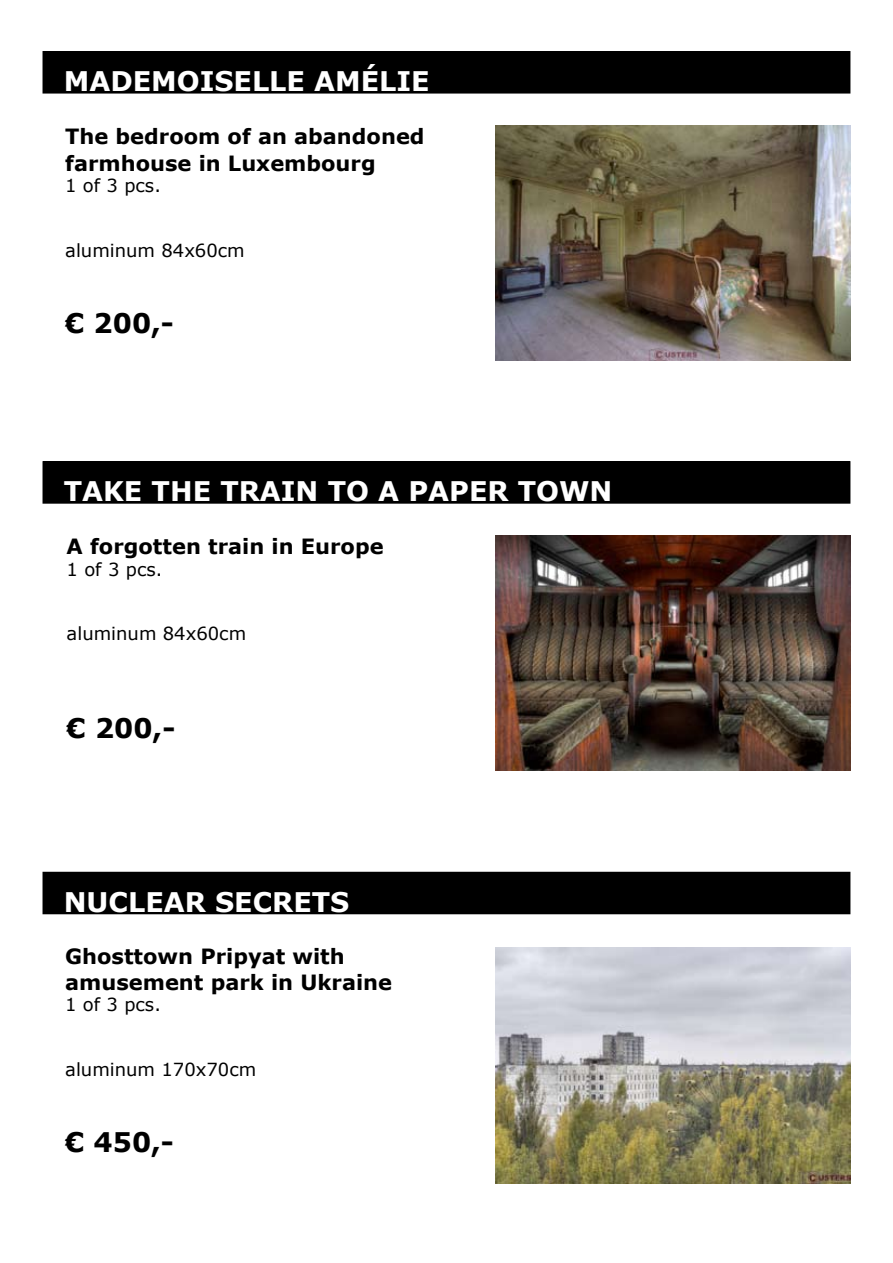
<style>
.page{position:relative;width:893px;height:1263px;background:#fff}
.page>*{position:absolute;margin:0;border:0;box-sizing:border-box;transform-origin:0 0}
.t1{font:700 27px "Verdana";color:#fff}
.t2{font:700 27px "Verdana";color:#000}
.t3{font:700 21px/27px "Verdana";color:#000}
.t4{font:18px "Verdana";color:#000}
</style>
<div class="page">
<div style="left:43px;top:52px;width:807px;height:41px;background:#000"></div>
<div style="left:43px;top:51px;width:807px;height:43px;border:2px solid #000"></div>
<img style="left:496px;top:125px;width:354px;height:236px">
<div style="left:43px;top:462px;width:807px;height:41px;background:#000"></div>
<div style="left:43px;top:461px;width:807px;height:43px;border:2px solid #000"></div>
<img style="left:496px;top:535px;width:354px;height:236px">
<div style="left:43px;top:872px;width:807px;height:41px;background:#000"></div>
<div style="left:43px;top:872px;width:807px;height:42px;border:2px solid #000"></div>
<img style="left:496px;top:947px;width:354px;height:236px">
<p class="t1" style="left:64px;top:62px;width:367px">MADEMOISELLE AMÉLIE</p>
<p class="t3" style="left:65px;top:122px;width:361px">The bedroom of an abandoned farmhouse in Luxembourg</p>
<p class="t4" style="left:65px;top:173px;width:97px">1 of 3 pcs.</p>
<p class="t4" style="left:65px;top:238px;width:181px">aluminum 84x60cm</p>
<p class="t2" style="left:65px;top:304px;width:110px">€ 200,-</p>
<p class="t1" style="left:64px;top:472px;width:550px">TAKE THE TRAIN TO A PAPER TOWN</p>
<p class="t3" style="left:67px;top:532px;width:318px">A forgotten train in Europe</p>
<p class="t4" style="left:67px;top:557px;width:97px">1 of 3 pcs.</p>
<p class="t4" style="left:67px;top:621px;width:181px">aluminum 84x60cm</p>
<p class="t2" style="left:67px;top:709px;width:110px">€ 200,-</p>
<p class="t1" style="left:64px;top:882px;width:287px">NUCLEAR SECRETS</p>
<p class="t3" style="left:65px;top:944px;width:328px;line-height:25.2px">Ghosttown Pripyat with amusement park in Ukraine</p>
<p class="t4" style="left:65px;top:992px;width:97px">1 of 3 pcs.</p>
<p class="t4" style="left:65px;top:1057px;width:193px">aluminum 170x70cm</p>
<p class="t2" style="left:65px;top:1123px;width:110px">€ 450,-</p>
</div>
